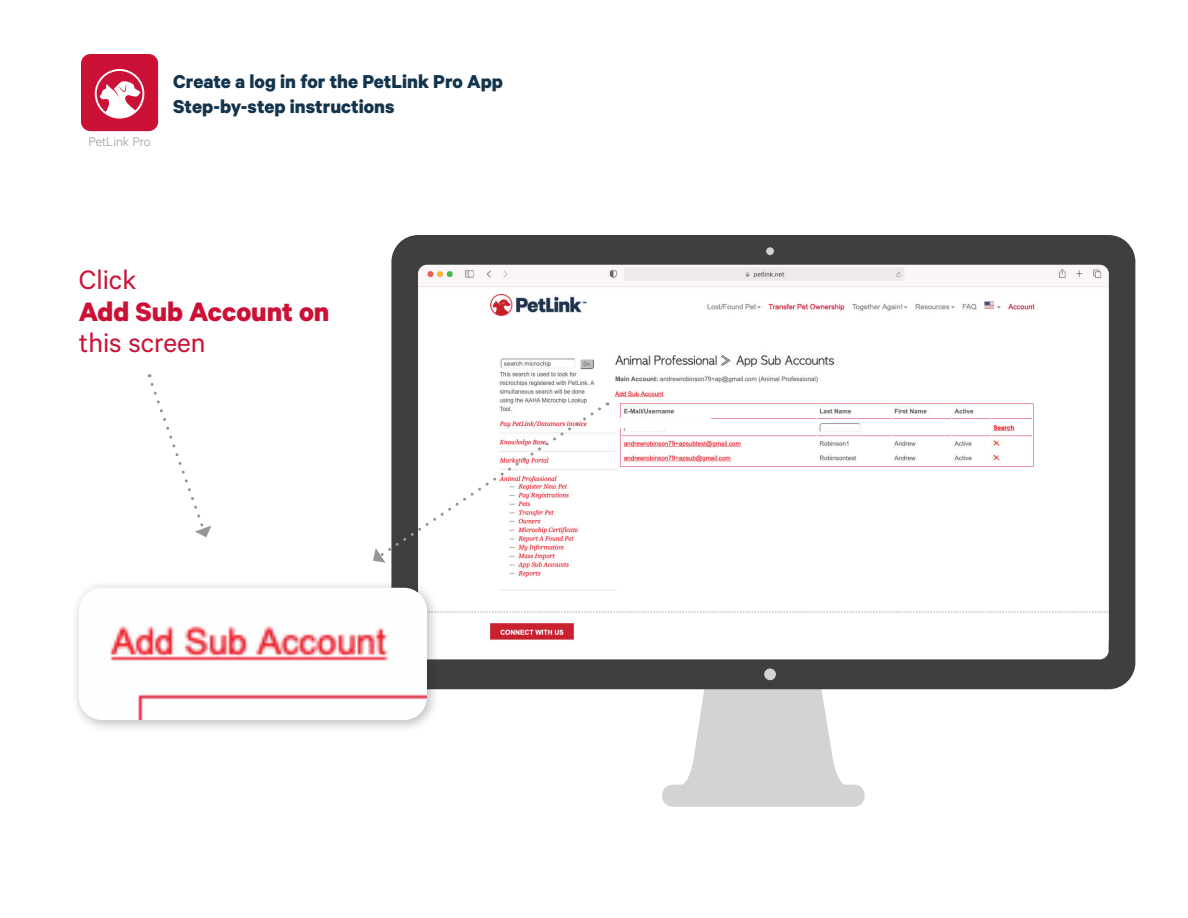
<style>
.page{position:relative;width:1188px;height:918px;background:#fff}
.page>*{position:absolute;margin:0;border:0;box-sizing:border-box;transform-origin:0 0}
.t1{font:30px "Calibre";color:#cb1136}
.t2{font:700 30px "Calibre";color:#cb1136}
.t3{font:700 21px/25.2px "Calibre";color:#13344d}
.t4{font:300 14.1px "Calibre";color:#939598}
</style>
<div class="page">
<div style="left:81px;top:54px;width:77px;height:77px;background:#cb1136;border-radius:9px"></div>
<svg style="left:95px;top:69px;width:49px;height:50px"></svg>
<svg style="left:662px;top:689px;width:203px;height:118px"></svg>
<div style="left:391px;top:235px;width:744px;height:454px;background:#3f3f42;border-radius:27px"></div>
<div style="left:418px;top:265px;width:691px;height:394px;background:#fff;border-radius:9px"></div>
<img style="left:418px;top:265px;width:691px;height:376px">
<div style="left:766px;top:247px;width:8px;height:8px;background:#d2d4d3;border-radius:50%"></div>
<div style="left:764px;top:668px;width:12px;height:12px;background:#d2d4d3;border-radius:50%"></div>
<div style="left:588px;top:418px;width:123px;height:10px;background:#fff"></div>
<svg style="left:148px;top:374px;width:63px;height:163px"></svg>
<svg style="left:373px;top:402px;width:235px;height:161px"></svg>
<div style="left:71px;top:580px;width:370px;height:154px;background:#231f20;opacity:.3"></div>
<img style="left:79px;top:588px;width:348px;height:132px">
<p class="t4" style="left:89px;top:134px;width:63px">PetLink Pro</p>
<p class="t3" style="left:173px;top:68px;width:331px">Create a log in for the PetLink Pro App<br>Step-by-step instructions</p>
<h1 class="t1" style="left:79px;top:263px;width:59px">Click</h1>
<h1 class="t2" style="left:79px;top:293px;width:252px">Add Sub Account on</h1>
<h1 class="t1" style="left:79px;top:326px;width:128px">this screen</h1>
</div>
